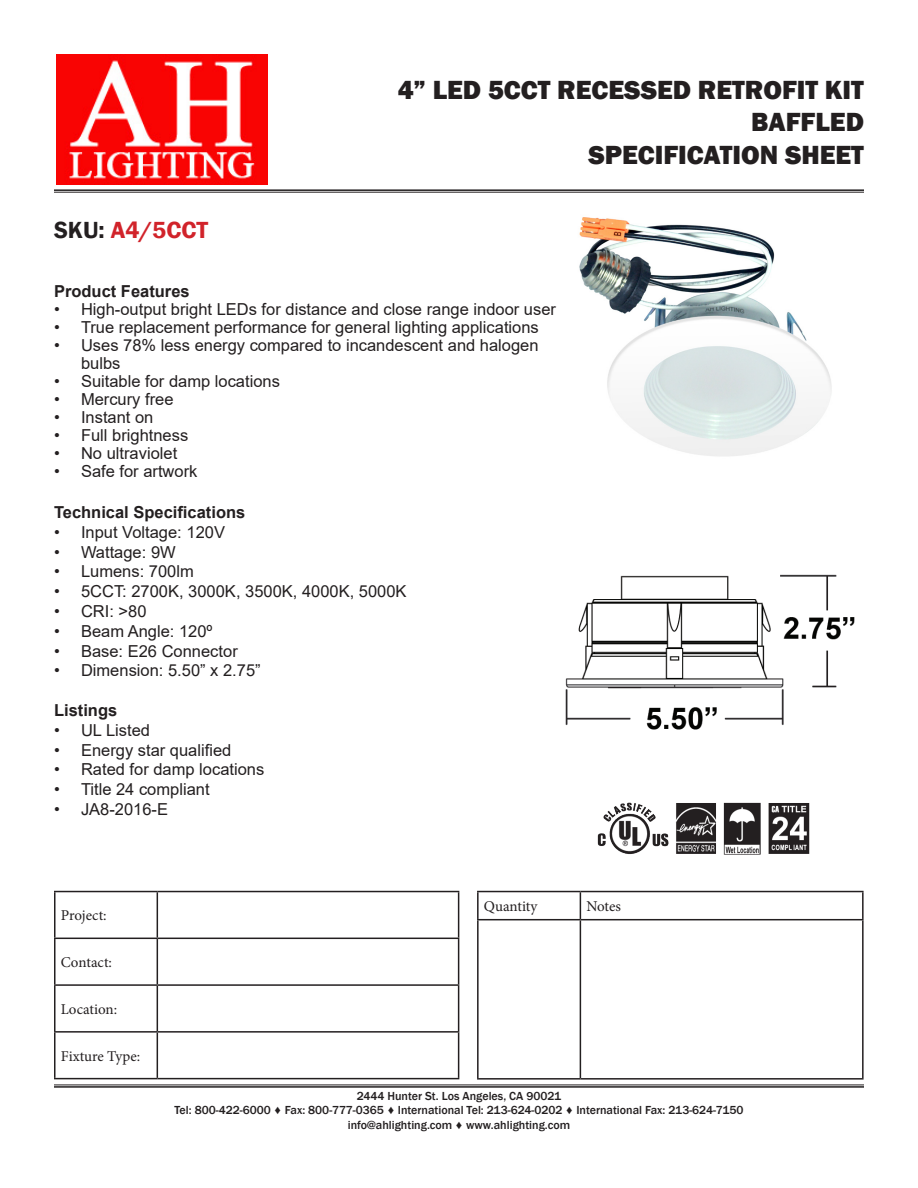
<style>
.page{position:relative;width:918px;height:1188px;background:#fff}
.page>*{position:absolute;margin:0;border:0;box-sizing:border-box;transform-origin:0 0}
.t1{font:800 27px "Franklin Gothic";color:#231f20}
.t2{font:600 24px "Franklin Gothic";color:#d1232a}
.t3{font:16.5px/18px "Arial";color:#231f20}
.t4{font:700 16.5px "Arial";color:#231f20}
.t5{font:15px "Minion Pro";color:#231f20}
.t6{font:500 12px "Franklin Gothic";color:#231f20}
.s1{color:#231f20}
</style>
<div class="page">
<hr style="left:54px;top:189px;width:810px;height:2px;background:#231f20">
<hr style="left:54px;top:192px;width:810px;height:1px;background:#231f20">
<hr style="left:54px;top:1086px;width:810px;height:2px;background:#231f20">
<hr style="left:54px;top:1085px;width:810px;height:1px;background:#231f20">
<hr style="left:54px;top:891px;width:103px;height:1px;background:#231f20">
<hr style="left:54px;top:892px;width:2px;height:46px;background:#231f20">
<hr style="left:157px;top:891px;width:302px;height:1px;background:#231f20">
<hr style="left:157px;top:892px;width:1px;height:46px;background:#231f20">
<hr style="left:458px;top:892px;width:1px;height:46px;background:#231f20">
<hr style="left:54px;top:938px;width:103px;height:1px;background:#231f20">
<hr style="left:54px;top:939px;width:2px;height:45px;background:#231f20">
<hr style="left:157px;top:938px;width:302px;height:1px;background:#231f20">
<hr style="left:157px;top:939px;width:1px;height:45px;background:#231f20">
<hr style="left:458px;top:939px;width:1px;height:45px;background:#231f20">
<hr style="left:54px;top:984px;width:103px;height:2px;background:#231f20">
<hr style="left:54px;top:986px;width:2px;height:45px;background:#231f20">
<hr style="left:157px;top:984px;width:302px;height:2px;background:#231f20">
<hr style="left:157px;top:986px;width:1px;height:45px;background:#231f20">
<hr style="left:458px;top:986px;width:1px;height:45px;background:#231f20">
<hr style="left:54px;top:1031px;width:103px;height:2px;background:#231f20">
<hr style="left:54px;top:1033px;width:2px;height:45px;background:#231f20">
<hr style="left:157px;top:1031px;width:302px;height:2px;background:#231f20">
<hr style="left:157px;top:1033px;width:1px;height:45px;background:#231f20">
<hr style="left:458px;top:1033px;width:1px;height:45px;background:#231f20">
<hr style="left:54px;top:1078px;width:103px;height:1px;background:#231f20">
<hr style="left:157px;top:1078px;width:302px;height:1px;background:#231f20">
<hr style="left:477px;top:891px;width:103px;height:1px;background:#231f20">
<hr style="left:477px;top:892px;width:2px;height:27px;background:#231f20">
<hr style="left:580px;top:891px;width:284px;height:1px;background:#231f20">
<svg style="left:580px;top:892px;width:1px;height:27px"></svg>
<hr style="left:862px;top:892px;width:2px;height:27px;background:#231f20">
<hr style="left:477px;top:919px;width:103px;height:1px;background:#231f20">
<hr style="left:477px;top:920px;width:2px;height:158px;background:#231f20">
<hr style="left:580px;top:919px;width:284px;height:1px;background:#231f20">
<hr style="left:580px;top:920px;width:1px;height:158px;background:#231f20">
<hr style="left:862px;top:920px;width:2px;height:158px;background:#231f20">
<hr style="left:477px;top:1078px;width:103px;height:2px;background:#231f20">
<hr style="left:580px;top:1078px;width:284px;height:2px;background:#231f20">
<img style="left:56px;top:54px;width:212px;height:130px">
<img style="left:597px;top:802px;width:213px;height:53px">
<img style="left:579px;top:217px;width:253px;height:239px">
<img style="left:565px;top:574px;width:290px;height:156px">
<p class="t2" style="left:54px;top:215px;width:156px"><span class="s1">SKU:</span> A4/5CCT</p>
<p class="t1" style="left:398px;top:72px;width:468px">4” LED 5CCT RECESSED RETROFIT KIT</p>
<p class="t1" style="left:751px;top:105px;width:114px">BAFFLED</p>
<p class="t1" style="left:588px;top:137px;width:277px">SPECIFICATION SHEET</p>
<p class="t4" style="left:54px;top:279px;width:137px">Product Features</p>
<p class="t3" style="left:54px;top:300px;width:504px">• High-output bright LEDs for distance and close range indoor user</p>
<p class="t3" style="left:54px;top:318px;width:486px">• True replacement performance for general lighting applications</p>
<p class="t3" style="left:81px;top:336px;width:459px;text-indent:-27px">• Uses 78% less energy compared to incandescent and halogen bulbs</p>
<p class="t3" style="left:54px;top:372px;width:228px">• Suitable for damp locations</p>
<p class="t3" style="left:54px;top:390px;width:121px">• Mercury free</p>
<p class="t3" style="left:54px;top:408px;width:101px">• Instant on</p>
<p class="t3" style="left:54px;top:426px;width:136px">• Full brightness</p>
<p class="t3" style="left:54px;top:444px;width:125px">• No ultraviolet</p>
<p class="t3" style="left:54px;top:462px;width:145px">• Safe for artwork</p>
<p class="t4" style="left:54px;top:501px;width:193px">Technical Specifications</p>
<p class="t3" style="left:54px;top:523px;width:173px">• Input Voltage: 120V</p>
<p class="t3" style="left:54px;top:543px;width:123px">• Wattage: 9W</p>
<p class="t3" style="left:54px;top:563px;width:141px">• Lumens: 700lm</p>
<p class="t3" style="left:54px;top:582px;width:354px">• 5CCT: 2700K, 3000K, 3500K, 4000K, 5000K</p>
<p class="t3" style="left:54px;top:602px;width:94px">• CRI: &gt;80</p>
<p class="t3" style="left:54px;top:622px;width:160px">• Beam Angle: 120º</p>
<p class="t3" style="left:54px;top:642px;width:185px">• Base: E26 Connector</p>
<p class="t3" style="left:54px;top:662px;width:208px">• Dimension: 5.50” x 2.75”</p>
<p class="t4" style="left:54px;top:699px;width:65px">Listings</p>
<p class="t3" style="left:54px;top:721px;width:98px">• UL Listed</p>
<p class="t3" style="left:54px;top:741px;width:179px">• Energy star qualified</p>
<p class="t3" style="left:54px;top:761px;width:212px">• Rated for damp locations</p>
<p class="t3" style="left:54px;top:780px;width:157px">• Title 24 compliant</p>
<p class="t3" style="left:54px;top:800px;width:116px">• JA8-2016-E</p>
<p class="t5" style="left:61px;top:906px;width:47px">Project:</p>
<p class="t5" style="left:61px;top:952px;width:53px">Contact:</p>
<p class="t5" style="left:61px;top:999px;width:58px">Location:</p>
<p class="t5" style="left:61px;top:1046px;width:81px">Fixture Type:</p>
<p class="t5" style="left:484px;top:896px;width:55px">Quantity</p>
<p class="t5" style="left:586px;top:896px;width:36px">Notes</p>
<p class="t6" style="left:357px;top:1088px;width:206px">2444 Hunter St. Los Angeles, CA 90021</p>
<p class="t6" style="left:175px;top:1103px;width:570px">Tel: 800-422-6000 ♦ Fax: 800-777-0365 ♦ International Tel: 213-624-0202 ♦ International Fax: 213-624-7150</p>
<p class="t6" style="left:348px;top:1117px;width:224px">info@ahlighting.com ♦ www.ahlighting.com</p>
</div>
